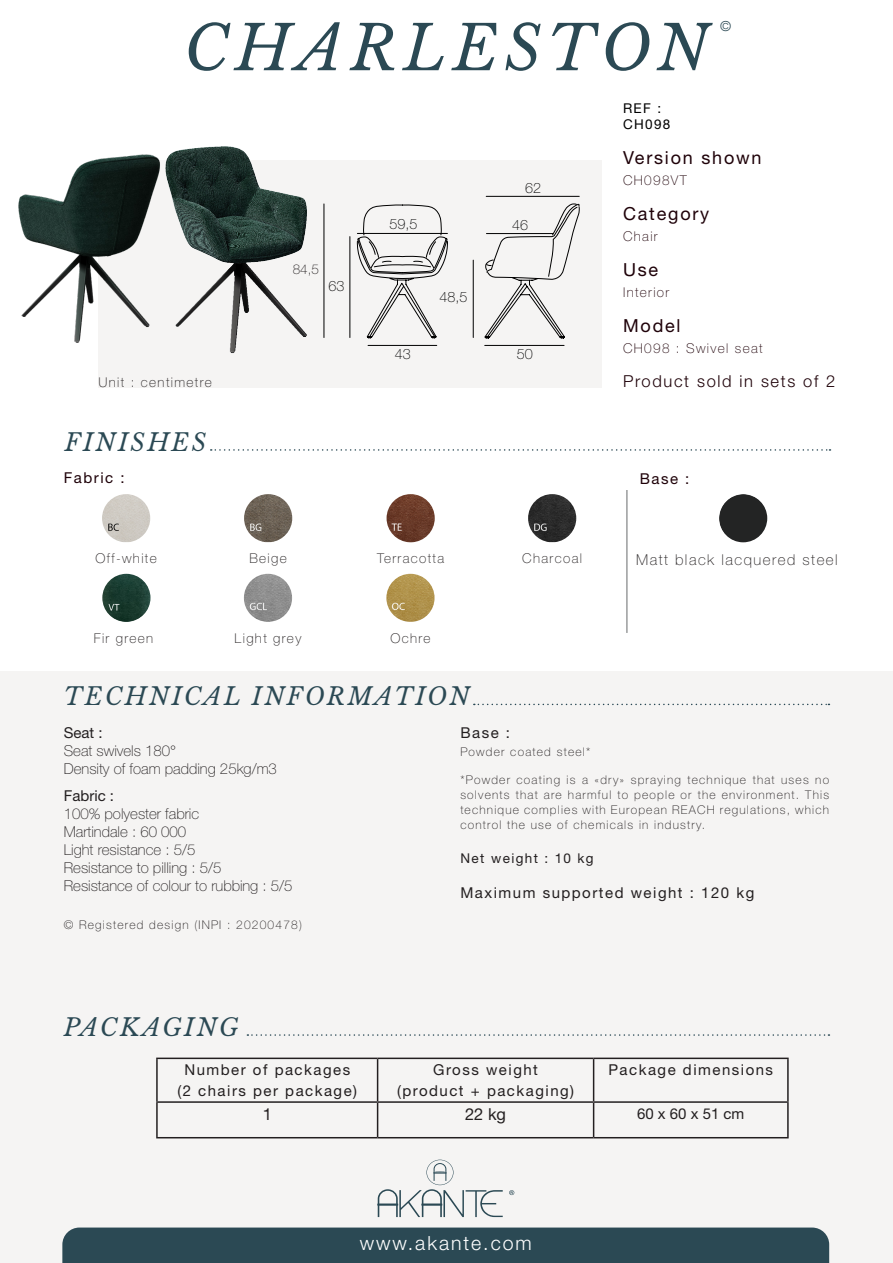
<style>
.page{position:relative;width:893px;height:1263px;background:#fff}
.page>*{position:absolute;margin:0;border:0;box-sizing:border-box;transform-origin:0 0}
.t1{font:italic 61.5px "Libre Baskerville";letter-spacing:.1em;color:#2b4954}
.t2{font:italic 24px "Libre Baskerville";letter-spacing:.1em;color:#2b4954}
.t3{font:300 19.5px "Helvetica Neue LT Std";letter-spacing:.1em;color:#fff}
.t4{font:18px "Helvetica Neue LT Std";letter-spacing:.1em;color:#1f0209}
.t5{font:300 16.5px "Helvetica Neue LT Std";letter-spacing:.1em;color:#1f0209}
.t6{font:16.5px "Helvetica Neue LT Std";color:#231f20}
.t7{font:100 15px "Helvetica Neue LT Std";color:#231f20}
.t8{font:15px "Helvetica Neue LT Std";letter-spacing:.1em;color:#231f20}
.t9{font:100 15px "Helvetica Neue LT Std";letter-spacing:.1em;color:#231f20}
.t10{font:15px "Helvetica Neue LT Std";letter-spacing:.1em;color:#1f0209}
.t11{font:100 14.4px "Helvetica Neue LT Std";color:#000}
.t12{font:300 13.95px "Helvetica Neue LT Std";color:#2b4954}
.t13{font:100 13.5px "Helvetica Neue LT Std";letter-spacing:.1em;color:#231f20}
.t14{font:100 13.5px "Helvetica Neue LT Std";letter-spacing:.1em;color:#1f0209}
.t15{font:13.5px "Helvetica Neue LT Std";letter-spacing:.1em;color:#231f20}
.t16{font:13.5px "Helvetica Neue LT Std";letter-spacing:.1em;color:#000001}
.t17{font:100 12px/15px "Helvetica Neue LT Std";letter-spacing:.1em;color:#231f20;text-align:justify}
</style>
<div class="page">
<div style="left:0;top:672px;width:892px;height:591px;background:#f5f4f3"></div>
<div style="left:62px;top:1227px;width:767px;height:36px;background:#2b4954"></div>
<svg style="left:377px;top:1160px;width:126px;height:57px"></svg>
<svg style="left:509px;top:1190px;width:5px;height:5px"></svg>
<hr style="left:156px;top:1057px;width:222px;height:2px;background:#231f20">
<hr style="left:156px;top:1059px;width:2px;height:42px;background:#231f20">
<hr style="left:378px;top:1057px;width:216px;height:2px;background:#231f20">
<hr style="left:377px;top:1059px;width:1px;height:42px;background:#231f20">
<hr style="left:594px;top:1057px;width:195px;height:2px;background:#231f20">
<hr style="left:593px;top:1059px;width:1px;height:42px;background:#231f20">
<hr style="left:787px;top:1059px;width:2px;height:42px;background:#231f20">
<hr style="left:156px;top:1101px;width:222px;height:2px;background:#231f20">
<hr style="left:156px;top:1103px;width:2px;height:34px;background:#231f20">
<hr style="left:378px;top:1101px;width:216px;height:2px;background:#231f20">
<hr style="left:377px;top:1103px;width:1px;height:34px;background:#231f20">
<hr style="left:594px;top:1101px;width:195px;height:2px;background:#231f20">
<hr style="left:593px;top:1103px;width:1px;height:34px;background:#231f20">
<hr style="left:787px;top:1103px;width:2px;height:34px;background:#231f20">
<hr style="left:156px;top:1137px;width:222px;height:1px;background:#231f20">
<hr style="left:378px;top:1137px;width:216px;height:1px;background:#231f20">
<hr style="left:594px;top:1137px;width:195px;height:1px;background:#231f20">
<svg style="left:247px;top:1034px;width:582px;height:2px"></svg>
<svg style="left:474px;top:704px;width:355px;height:1px"></svg>
<div style="left:98px;top:160px;width:504px;height:228px;background:#f5f4f3"></div>
<img style="left:18px;top:156px;width:106px;height:187px">
<img style="left:124px;top:146px;width:227px;height:207px">
<hr style="left:486px;top:196px;width:93px;height:1px;background:#000">
<hr style="left:324px;top:204px;width:1px;height:134px;background:#000">
<hr style="left:368px;top:345px;width:69px;height:1px;background:#000">
<hr style="left:485px;top:345px;width:79px;height:1px;background:#000">
<hr style="left:350px;top:237px;width:1px;height:101px;background:#000">
<svg style="left:357px;top:203px;width:223px;height:136px"></svg>
<hr style="left:626px;top:490px;width:2px;height:143px;background:#9a9c9d">
<img style="left:102px;top:574px;width:49px;height:48px;border-radius:24px">
<img style="left:244px;top:574px;width:48px;height:48px;border-radius:24px">
<img style="left:102px;top:494px;width:48px;height:48px">
<img style="left:244px;top:494px;width:48px;height:48px">
<div style="left:719px;top:494px;width:48px;height:48px;background:#232424;border-radius:24px"></div>
<img style="left:528px;top:494px;width:48px;height:48px">
<svg style="left:211px;top:449px;width:619px;height:2px"></svg>
<img style="left:386px;top:574px;width:49px;height:48px">
<img style="left:387px;top:494px;width:48px;height:48px;border-radius:24px">
<p class="t1" style="left:184px;top:11px;width:526px">CHARLESTON</p>
<p class="t12" style="left:720px;top:18px;width:13px">©</p>
<p class="t13" style="left:293px;top:262px;width:28px">84,5</p>
<p class="t11" style="left:329px;top:278px;width:17px">63</p>
<p class="t13" style="left:98px;top:375px;width:115px">Unit : centimetre</p>
<p class="t2" style="left:65px;top:427px;width:143px">FINISHES</p>
<p class="t10" style="left:64px;top:469px;width:62px">Fabric :</p>
<p class="t13" style="left:95px;top:551px;width:63px">Off-white</p>
<p class="t13" style="left:249px;top:551px;width:39px">Beige</p>
<p class="t13" style="left:94px;top:631px;width:61px">Fir green</p>
<p class="t13" style="left:235px;top:631px;width:68px">Light grey</p>
<p class="t11" style="left:389px;top:216px;width:29px">59,5</p>
<p class="t11" style="left:440px;top:289px;width:29px">48,5</p>
<p class="t11" style="left:525px;top:180px;width:17px">62</p>
<p class="t11" style="left:512px;top:217px;width:17px">46</p>
<p class="t11" style="left:395px;top:345px;width:17px">43</p>
<p class="t11" style="left:517px;top:345px;width:17px">50</p>
<p class="t16" style="left:623px;top:100px;width:40px">REF :</p>
<p class="t16" style="left:623px;top:117px;width:49px">CH098</p>
<p class="t4" style="left:623px;top:147px;width:140px">Version shown</p>
<p class="t14" style="left:623px;top:173px;width:65px">CH098VT</p>
<p class="t4" style="left:623px;top:203px;width:88px">Category</p>
<p class="t14" style="left:623px;top:229px;width:36px">Chair</p>
<p class="t4" style="left:623px;top:259px;width:37px">Use</p>
<p class="t14" style="left:623px;top:285px;width:48px">Interior</p>
<p class="t4" style="left:623px;top:315px;width:59px">Model</p>
<p class="t14" style="left:623px;top:341px;width:141px">CH098 : Swivel seat</p>
<p class="t5" style="left:623px;top:371px;width:214px">Product sold in sets of 2</p>
<p class="t10" style="left:640px;top:470px;width:51px">Base :</p>
<p class="t13" style="left:377px;top:551px;width:69px">Terracotta</p>
<p class="t13" style="left:390px;top:631px;width:42px">Ochre</p>
<p class="t13" style="left:522px;top:551px;width:61px">Charcoal</p>
<p class="t9" style="left:636px;top:551px;width:203px">Matt black lacquered steel</p>
<p class="t2" style="left:64px;top:682px;width:407px">TECHNICAL INFORMATION</p>
<p class="t8" style="left:64px;top:723px;width:40px">Seat :</p>
<p class="t7" style="left:64px;top:742px;width:114px">Seat swivels 180°</p>
<p class="t7" style="left:64px;top:760px;width:215px">Density of foam padding 25kg/m3</p>
<p class="t8" style="left:64px;top:786px;width:52px">Fabric :</p>
<p class="t7" style="left:64px;top:805px;width:137px">100% polyester fabric</p>
<p class="t7" style="left:64px;top:823px;width:124px">Martindale : 60 000</p>
<p class="t7" style="left:64px;top:841px;width:133px">Light resistance : 5/5</p>
<p class="t7" style="left:64px;top:859px;width:159px">Resistance to pilling : 5/5</p>
<p class="t7" style="left:64px;top:877px;width:230px">Resistance of colour to rubbing : 5/5</p>
<p class="t17" style="left:64px;top:918px;width:240px">© Registered design (INPI : 20200478)</p>
<p class="t2" style="left:64px;top:1012px;width:176px">PACKAGING</p>
<p class="t8" style="left:184px;top:1061px;width:167px">Number of packages</p>
<p class="t8" style="left:177px;top:1082px;width:181px">(2 chairs per package)</p>
<p class="t8" style="left:460px;top:724px;width:51px">Base :</p>
<p class="t17" style="left:460px;top:744px;width:131px">Powder coated steel*</p>
<p class="t17" style="left:460px;top:772px;width:370px">*Powder coating is a «dry» spraying technique that uses no solvents that are harmful to people or the environment. This technique complies with European REACH regulations, which control the use of chemicals in industry.</p>
<p class="t15" style="left:460px;top:850px;width:135px">Net weight : 10 kg</p>
<p class="t8" style="left:460px;top:884px;width:295px">Maximum supported weight : 120 kg</p>
<p class="t8" style="left:433px;top:1061px;width:106px">Gross weight</p>
<p class="t8" style="left:397px;top:1082px;width:179px">(product + packaging)</p>
<p class="t8" style="left:608px;top:1061px;width:166px">Package dimensions</p>
<p class="t6" style="left:263px;top:1104px;width:11px">1</p>
<p class="t6" style="left:465px;top:1104px;width:42px">22 kg</p>
<p class="t8" style="left:637px;top:1104px;width:109px">60 x 60 x 51 cm</p>
<p class="t3" style="left:360px;top:1231px;width:174px">www.akante.com</p>
</div>
